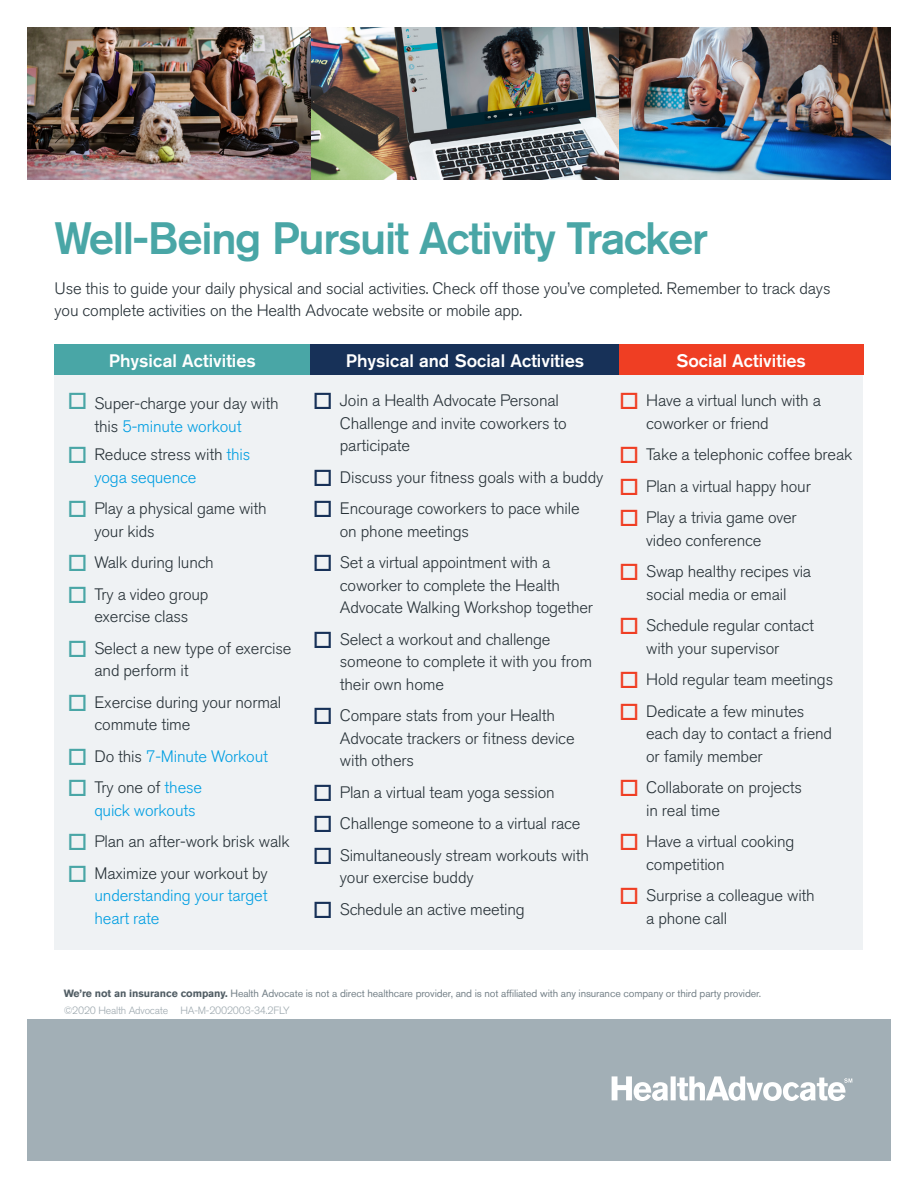
<style>
.page{position:relative;width:918px;height:1188px;background:#fff}
.page>*{position:absolute;margin:0;border:0;box-sizing:border-box;transform-origin:0 0}
.t1{font:500 45px "Akzidenz Grotesk BE";letter-spacing:-.03em;color:#49a6a6}
.t2{font:500 18px "Akzidenz Grotesk BE";color:#fff}
.t3{font:300 16.5px/22.5px "Akzidenz Grotesk BE";letter-spacing:-.01em;color:#273137}
.t4{font:300 16.5px/22.5px "Akzidenz Grotesk BE";letter-spacing:-.01em;color:#009ee2}
.t5{font:10.5px/16.5px "Akzidenz Grotesk BE";letter-spacing:-.01em;color:#768289}
.s1{color:#173158}
.s2{color:#49a6a6}
.s3{color:#009ee2}
.s4{color:#273137}
.s5{color:#ef3e23}
.s6{font-weight:700;color:#525e65}
.s7{font-weight:300;color:#9da8ae}
</style>
<div class="page">
<img style="left:27px;top:27px;width:284px;height:153px">
<div style="left:27px;top:1020px;width:864px;height:141px;background:#a2afb6"></div>
<svg style="left:612px;top:1076px;width:240px;height:25px"></svg>
<img style="left:311px;top:27px;width:580px;height:153px">
<div style="left:55px;top:350px;width:808px;height:600px;background:#eff2f4"></div>
<div style="left:54px;top:345px;width:257px;height:30px;background:#49a6a6"></div>
<div style="left:311px;top:345px;width:308px;height:30px;background:#173158"></div>
<div style="left:619px;top:345px;width:244px;height:30px;background:#ef3e23"></div>
<h1 class="t1" style="left:55px;top:211px;width:655px">Well-Being Pursuit Activity Tracker</h1>
<p class="t3" style="left:55px;top:277px;width:778px">Use this to guide your daily physical and social activities. Check off those you’ve completed. Remember to track days you complete activities on the Health Advocate website or mobile app.</p>
<p class="t2" style="left:109px;top:349px;width:149px">Physical Activities</p>
<p class="t2" style="left:346px;top:349px;width:240px">Physical and Social Activities</p>
<p class="t2" style="left:676px;top:349px;width:131px">Social Activities</p>
<p class="t3" style="left:340px;top:390px;width:228px;text-indent:-27px"><span class="s1">□</span> Join a Health Advocate Personal<br>Challenge and invite coworkers to participate</p>
<p class="t3" style="left:313px;top:466px;width:292px"><span class="s1">□</span> Discuss your fitness goals with a buddy</p>
<p class="t3" style="left:340px;top:498px;width:241px;text-indent:-27px"><span class="s1">□</span> Encourage coworkers to pace while on phone meetings</p>
<p class="t3" style="left:340px;top:552px;width:255px;text-indent:-27px"><span class="s1">□</span> Set a virtual appointment with a coworker to complete the Health<br>Advocate Walking Workshop together</p>
<p class="t3" style="left:340px;top:628px;width:254px;text-indent:-27px"><span class="s1">□</span> Select a workout and challenge someone to complete it with you from their own home</p>
<p class="t3" style="left:340px;top:705px;width:236px;text-indent:-27px"><span class="s1">□</span> Compare stats from your Health<br>Advocate trackers or fitness device with others</p>
<p class="t3" style="left:313px;top:781px;width:243px"><span class="s1">□</span> Plan a virtual team yoga session</p>
<p class="t3" style="left:313px;top:813px;width:269px"><span class="s1">□</span> Challenge someone to a virtual race</p>
<p class="t3" style="left:340px;top:844px;width:251px;text-indent:-27px"><span class="s1">□</span> Simultaneously stream workouts with your exercise buddy</p>
<p class="t3" style="left:313px;top:898px;width:214px"><span class="s1">□</span> Schedule an active meeting</p>
<p class="t3" style="left:94px;top:393px;width:186px;text-indent:-27px"><span class="s2">□</span> Super-charge your day with this <span class="s3">5-minute workout</span></p>
<p class="t3" style="left:94px;top:444px;width:157px;text-indent:-27px"><span class="s2">□</span> Reduce stress with <span class="s3">this yoga sequence</span></p>
<p class="t3" style="left:94px;top:498px;width:174px;text-indent:-27px"><span class="s2">□</span> Play a physical game with your kids</p>
<p class="t3" style="left:68px;top:552px;width:148px"><span class="s2">□</span> Walk during lunch</p>
<p class="t3" style="left:68px;top:583px;width:142px;text-align:center"><span class="s2">□</span> Try a video group exercise class</p>
<p class="t3" style="left:94px;top:637px;width:198px;text-indent:-27px"><span class="s2">□</span> Select a new type of exercise and perform it</p>
<p class="t3" style="left:94px;top:691px;width:188px;text-indent:-27px"><span class="s2">□</span> Exercise during your normal commute time</p>
<p class="t4" style="left:68px;top:745px;width:202px"><span class="s2">□</span> <span class="s4">Do this</span> 7-Minute Workout</p>
<p class="t4" style="left:94px;top:777px;width:109px;text-indent:-27px"><span class="s2">□</span> <span class="s4">Try one of</span> these quick workouts</p>
<p class="t3" style="left:68px;top:831px;width:224px"><span class="s2">□</span> Plan an after-work brisk walk</p>
<p class="t4" style="left:94px;top:862px;width:175px;text-align:justify;text-indent:-27px"><span class="s2">□</span> <span class="s4">Maximize your workout by </span>understanding your target heart rate</p>
<p class="t3" style="left:646px;top:390px;width:176px;text-indent:-27px"><span class="s5">□</span> Have a virtual lunch with a coworker or friend</p>
<p class="t3" style="left:619px;top:444px;width:235px"><span class="s5">□</span> Take a telephonic coffee break</p>
<p class="t3" style="left:619px;top:475px;width:193px"><span class="s5">□</span> Plan a virtual happy hour</p>
<p class="t3" style="left:619px;top:507px;width:179px;text-align:center"><span class="s5">□</span> Play a trivia game over video conference</p>
<p class="t3" style="left:619px;top:561px;width:194px;text-align:center"><span class="s5">□</span> Swap healthy recipes via social media or email</p>
<p class="t3" style="left:619px;top:615px;width:196px;text-align:center"><span class="s5">□</span> Schedule regular contact with your supervisor</p>
<p class="t3" style="left:619px;top:669px;width:216px"><span class="s5">□</span> Hold regular team meetings</p>
<p class="t3" style="left:646px;top:700px;width:188px;text-indent:-27px"><span class="s5">□</span> Dedicate a few minutes each day to contact a friend or family member</p>
<p class="t3" style="left:646px;top:777px;width:157px;text-indent:-27px"><span class="s5">□</span> Collaborate on projects in real time</p>
<p class="t3" style="left:646px;top:831px;width:150px;text-indent:-27px"><span class="s5">□</span> Have a virtual cooking competition</p>
<p class="t3" style="left:646px;top:885px;width:170px;text-indent:-27px"><span class="s5">□</span> Surprise a colleague with a phone call</p>
<p class="t5" style="left:64px;top:985px;width:699px"><span class="s6">We’re not an insurance company.</span> Health Advocate is not a direct healthcare provider, and is not affiliated with any insurance company or third party provider. <span class="s7">©2020 Health Advocate HA-M-2002003-34.2FLY</span></p>
</div>
